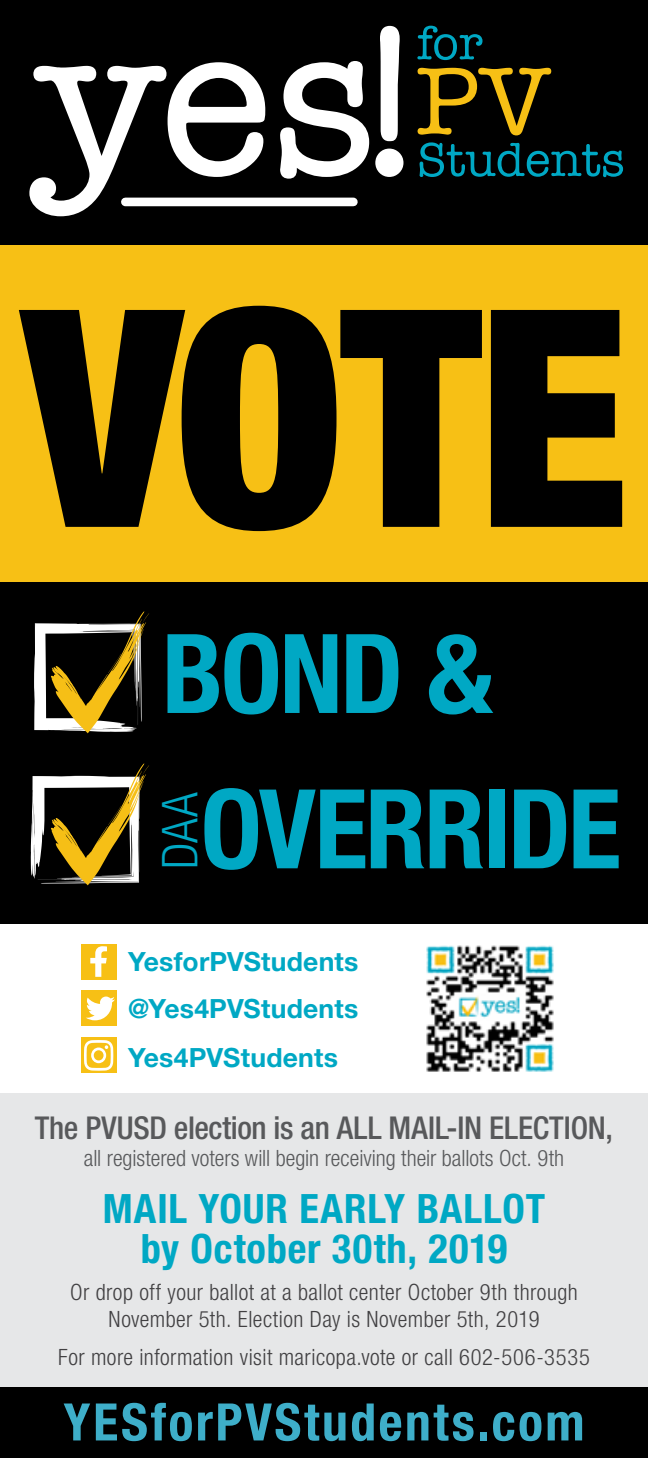
<style>
.page{position:relative;width:648px;height:1458px;background:#fff}
.page>*{position:absolute;margin:0;border:0;box-sizing:border-box;transform-origin:0 0}
.t1{font:900 condensed 303.75px "Helvetica Neue LT Pro";color:#000}
.t2{font:700 condensed 110.25px/155.2px "Helvetica Neue LT Pro";letter-spacing:-.025em;color:#00a8c4}
.t3{font:700 condensed 51.75px "Helvetica Neue LT Pro";letter-spacing:.05em;color:#3eaec9}
.t4{font:300 condensed 49.5px "Helvetica Neue LT Pro";color:#00a8c4}
.t5{font:700 condensed 40.5px/40.5px "Helvetica Neue LT Pro";letter-spacing:.02em;color:#00a8c4;text-align:center}
.t6{font:500 condensed 31.5px "Helvetica Neue LT Pro";letter-spacing:-.01em;color:#58595b}
.t7{font:700 26.55px "Helvetica Neue LT Std";letter-spacing:.01em;color:#00a8c4}
.t8{font:300 condensed 22.5px/27px "Helvetica Neue LT Pro";letter-spacing:.02em;color:#414042;text-align:center}
.t9{font:300 condensed 22.5px "Helvetica Neue LT Pro";color:#58595b}
</style>
<div class="page">
<div style="left:81px;top:944px;width:35px;height:35px;background:#f7c015"></div>
<div style="left:81px;top:991px;width:35px;height:35px;background:#f7c015"></div>
<div style="left:81px;top:1038px;width:35px;height:35px;background:#f7c015"></div>
<div style="left:0;top:1094px;width:648px;height:306px;background:#e6e7e8"></div>
<div style="left:0;top:1388px;width:648px;height:70px;background:#000"></div>
<div style="left:0;top:0;width:648px;height:923px;background:#000"></div>
<div style="left:0;top:245px;width:648px;height:337px;background:#f7c015"></div>
<svg style="left:417px;top:26px;width:66px;height:34px"></svg>
<svg style="left:418px;top:68px;width:133px;height:67px"></svg>
<svg style="left:420px;top:142px;width:203px;height:35px"></svg>
<svg style="left:29px;top:62px;width:236px;height:154px"></svg>
<svg style="left:280px;top:61px;width:89px;height:118px"></svg>
<svg style="left:380px;top:26px;width:20px;height:115px;background:#dcdcdc"></svg>
<svg style="left:375px;top:149px;width:28px;height:28px"></svg>
<div style="left:125px;top:198px;width:228px;height:8px;background:#fff"></div>
<svg style="left:31px;top:763px;width:118px;height:122px"></svg>
<svg style="left:34px;top:611px;width:115px;height:122px"></svg>
<svg style="left:90px;top:946px;width:17px;height:31px"></svg>
<svg style="left:84px;top:1040px;width:29px;height:31px"></svg>
<svg style="left:86px;top:997px;width:29px;height:23px"></svg>
<img style="left:426px;top:945px;width:128px;height:127px">
<h1 class="t1" style="left:23px;top:232px;width:608px">VOTE</h1>
<h2 class="t2" style="left:201px;top:595px;width:422px;text-indent:-39px">BOND &amp;<br>OVERRIDE</h2>
<h3 class="t4" style="left:151px;top:869px;width:78px;rotate:-90deg">DAA</h3>
<p class="t7" style="left:128px;top:945px;width:232px">YesforPVStudents</p>
<p class="t7" style="left:128px;top:992px;width:232px">@Yes4PVStudents</p>
<p class="t7" style="left:128px;top:1041px;width:211px">Yes4PVStudents</p>
<h3 class="t6" style="left:35px;top:1109px;width:580px">The PVUSD election is an ALL MAIL-IN ELECTION,</h3>
<p class="t9" style="left:84px;top:1145px;width:482px">all registered voters will begin receiving their ballots Oct. 9th</p>
<h3 class="t5" style="left:103px;top:1188px;width:444px">MAIL YOUR EARLY BALLOT by October 30th, 2019</h3>
<p class="t8" style="left:70px;top:1279px;width:509px">Or drop off your ballot at a ballot center October 9th through<br>November 5th. Election Day is November 5th, 2019</p>
<p class="t8" style="left:58px;top:1343px;width:533px">For more information visit maricopa.vote or call 602-506-3535</p>
<h3 class="t3" style="left:63px;top:1391px;width:523px">YESforPVStudents.com</h3>
</div>
